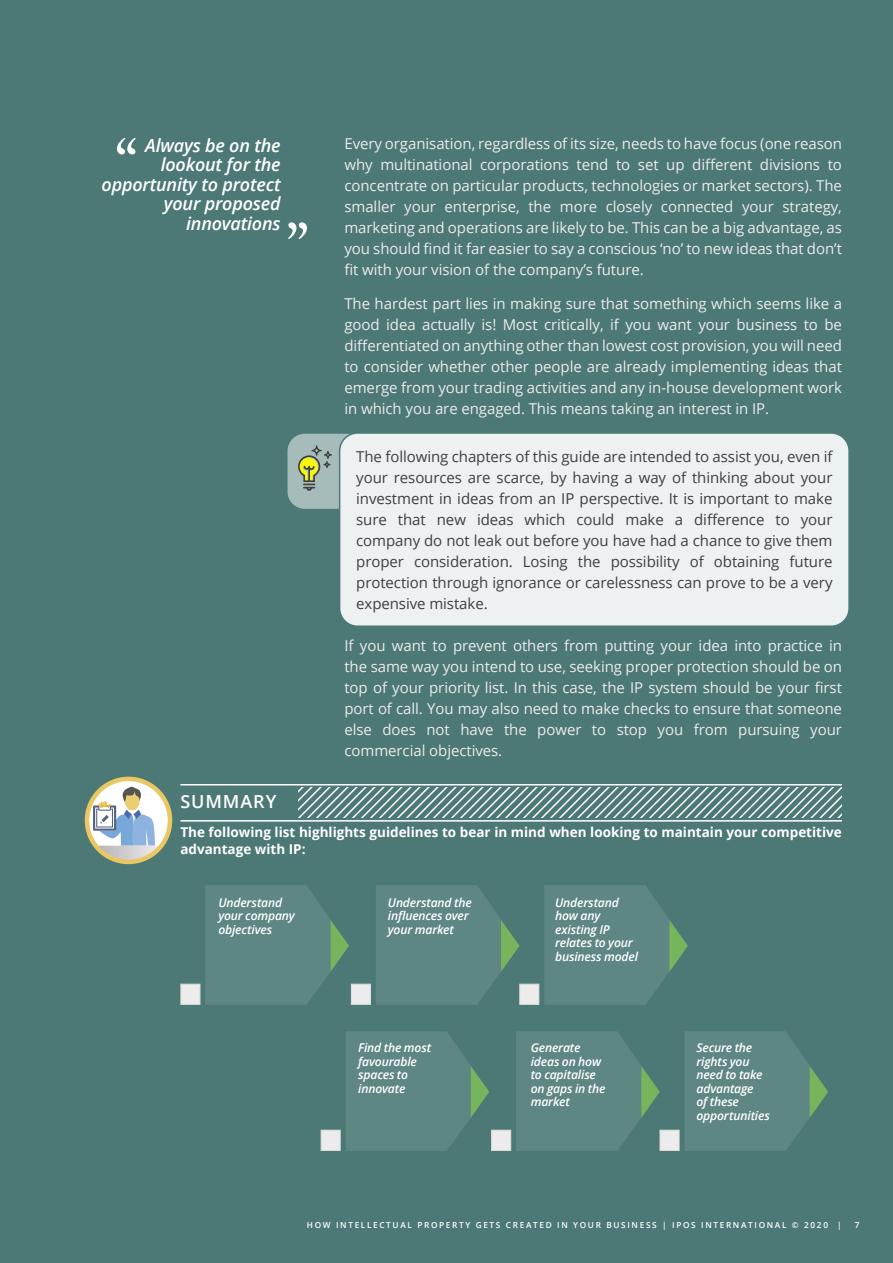
<style>
.page{position:relative;width:893px;height:1263px;background:#fff}
.page>*{position:absolute;margin:0;border:0;box-sizing:border-box;transform-origin:0 0}
.t1{font:italic 600 18px/19.5px "Open Sans";letter-spacing:-.01em;color:#fff;text-align:right}
.t2{font:600 18px "Open Sans";letter-spacing:.05em;color:#fff}
.t3{font:15px/21px "Open Sans";letter-spacing:-.005em;color:#ececec;text-align:justify}
.t4{font:15px/21px "Open Sans";letter-spacing:-.005em;color:#3f3f3f;text-align:justify}
.t5{font:700 13.5px/16.5px "Open Sans";color:#fff}
.t6{font:italic 600 12.15px/13.5px "Open Sans";letter-spacing:-.015em;color:#fff}
.t7{font:600 8.25px "Open Sans";letter-spacing:.2em;color:#fff}
</style>
<div class="page">
<div style="left:1px;top:0;width:892px;height:1263px;background:#4c7875"></div>
<div style="left:287px;top:433px;width:509px;height:77px;background:#a5bcba;border-radius:18px"></div>
<div style="left:340px;top:433px;width:509px;height:193px;background:#edf1f1;border-radius:18px"></div>
<div style="left:339px;top:432px;width:511px;height:195px;border:2px solid #4c7976;border-radius:18px"></div>
<svg style="left:298px;top:445px;width:34px;height:46px"></svg>
<svg style="left:205px;top:885px;width:144px;height:120px"></svg>
<div style="left:180px;top:984px;width:20px;height:21px;background:#ececec;border:1px solid #e0e0e0"></div>
<svg style="left:346px;top:1031px;width:143px;height:120px"></svg>
<div style="left:321px;top:1130px;width:20px;height:21px;background:#ececec;border:1px solid #e0e0e0"></div>
<svg style="left:376px;top:885px;width:143px;height:120px"></svg>
<div style="left:351px;top:984px;width:20px;height:21px;background:#ececec;border:1px solid #e0e0e0"></div>
<svg style="left:516px;top:1031px;width:144px;height:120px"></svg>
<div style="left:491px;top:1130px;width:20px;height:21px;background:#ececec;border:1px solid #e0e0e0"></div>
<svg style="left:544px;top:885px;width:144px;height:120px"></svg>
<div style="left:519px;top:984px;width:20px;height:21px;background:#ececec;border:1px solid #e0e0e0"></div>
<svg style="left:685px;top:1031px;width:143px;height:120px"></svg>
<div style="left:659px;top:1130px;width:21px;height:21px;background:#ececec;border:1px solid #e0e0e0"></div>
<svg style="left:288px;top:222px;width:19px;height:17px"></svg>
<svg style="left:117px;top:138px;width:19px;height:16px"></svg>
<svg style="left:298px;top:788px;width:544px;height:29px"></svg>
<hr style="left:180px;top:820px;width:662px;height:1px;background:#fff">
<hr style="left:180px;top:784px;width:662px;height:1px;background:#fff">
<svg style="left:87px;top:779px;width:83px;height:83px"></svg>
<svg style="left:93px;top:787px;width:68px;height:75px"></svg>
<div style="left:85px;top:777px;width:87px;height:87px;border:4px solid #e9c763;border-radius:50%"></div>
<p class="t1" style="left:102px;top:135px;width:181px">Always be on the lookout for the opportunity to protect your proposed innovations</p>
<p class="t3" style="left:344px;top:133px;width:499px">Every organisation, regardless of its size, needs to have focus (one reason why multinational corporations tend to set up different divisions to concentrate on particular products, technologies or market sectors). The smaller your enterprise, the more closely connected your strategy, marketing and operations are likely to be. This can be a big advantage, as you should find it far easier to say a conscious ‘no’ to new ideas that don’t fit with your vision of the company’s future.</p>
<p class="t3" style="left:344px;top:293px;width:499px">The hardest part lies in making sure that something which seems like a good idea actually is! Most critically, if you want your business to be differentiated on anything other than lowest cost provision, you will need to consider whether other people are already implementing ideas that emerge from your trading activities and any in-house development work in which you are engaged. This means taking an interest in IP.</p>
<p class="t2" style="left:180px;top:789px;width:97px">SUMMARY</p>
<p class="t4" style="left:356px;top:445px;width:478px">The following chapters of this guide are intended to assist you, even if your resources are scarce, by having a way of thinking about your investment in ideas from an IP perspective. It is important to make sure that new ideas which could make a difference to your company do not leak out before you have had a chance to give them proper consideration. Losing the possibility of obtaining future protection through ignorance or carelessness can prove to be a very expensive mistake.</p>
<p class="t3" style="left:344px;top:635px;width:499px">If you want to prevent others from putting your idea into practice in the same way you intend to use, seeking proper protection should be on top of your priority list. In this case, the IP system should be your first port of call. You may also need to make checks to ensure that someone else does not have the power to stop you from pursuing your commercial objectives.</p>
<p class="t5" style="left:180px;top:824px;width:663px">The following list highlights guidelines to bear in mind when looking to maintain your competitive advantage with IP:</p>
<p class="t6" style="left:218px;top:895px;width:78px">Understand your company objectives</p>
<p class="t6" style="left:388px;top:895px;width:85px">Understand the influences over your market</p>
<p class="t6" style="left:555px;top:895px;width:84px">Understand how any existing IP relates to your business model</p>
<p class="t6" style="left:358px;top:1041px;width:74px">Find the most favourable spaces to innovate</p>
<p class="t6" style="left:531px;top:1041px;width:76px">Generate ideas on how to capitalise on gaps in the market</p>
<p class="t6" style="left:696px;top:1041px;width:75px">Secure the rights you need to take advantage<br>of these opportunities</p>
<p class="t7" style="left:307px;top:1219px;width:536px">HOW INTELLECTUAL PROPERTY GETS CREATED IN YOUR BUSINESS | IPOS INTERNATIONAL © 2020 |</p>
<p class="t7" style="left:855px;top:1219px;width:6px">7</p>
</div>
